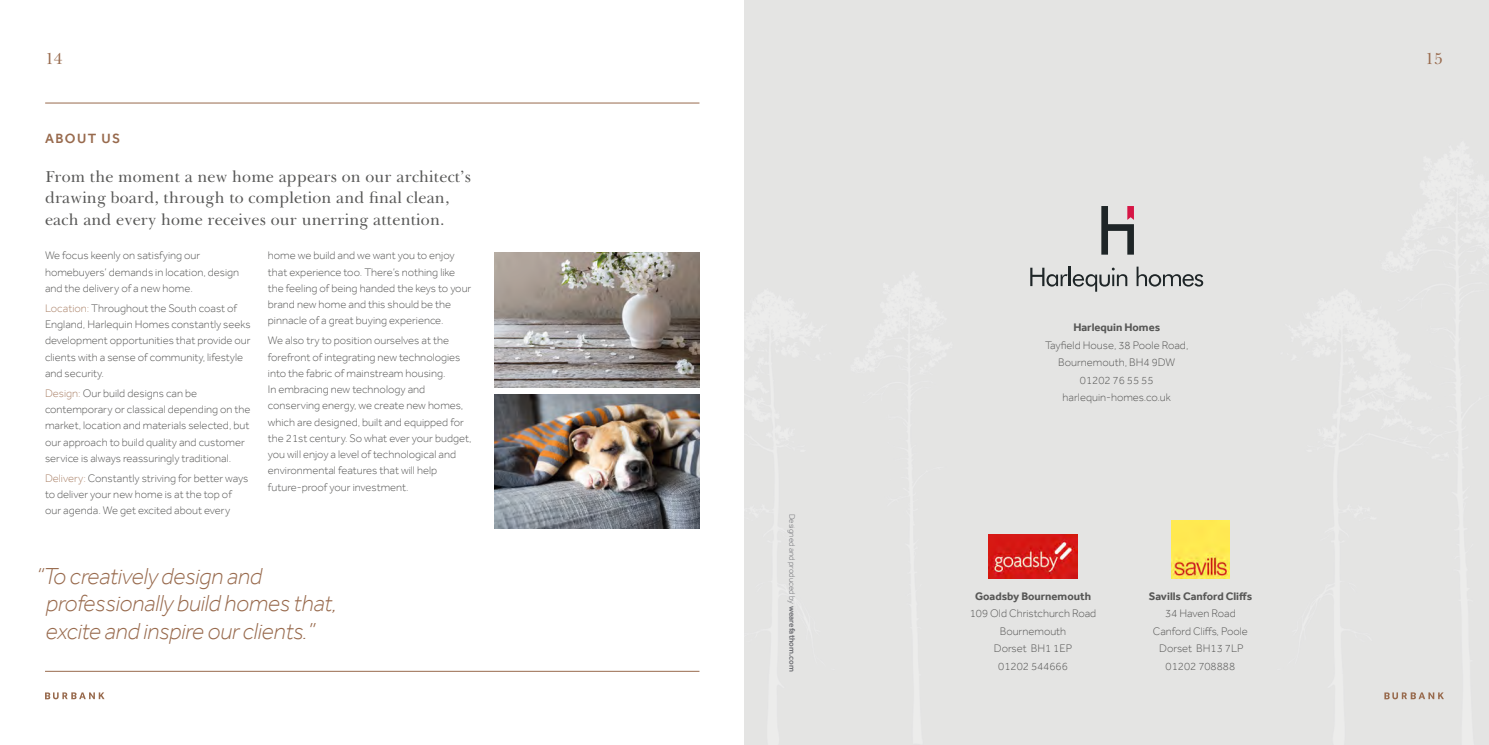
<style>
.page{position:relative;width:1489px;height:745px;background:#fff}
.page>*{position:absolute;margin:0;border:0;box-sizing:border-box;transform-origin:0 0}
.t1{font:italic 300 23.75px/27.5px "Effra";letter-spacing:-.01em;color:#986a4d}
.t2{font:16.25px/21.2px "Baskerville BT";letter-spacing:.01em;color:#575756}
.t3{font:16.25px "Baskerville BT";color:#986a4d}
.t4{font:500 13.75px "Effra";letter-spacing:.1em;color:#986a4d}
.t5{font:300 11.25px/16.2px "Effra";color:#575756}
.t6{font:700 11.25px "Effra";color:#575756}
.t7{font:300 8.12px "Effra";color:#696a6f}
.s1{color:#ab836a}
.s2{font-weight:500}
</style>
<div class="page">
<div style="left:744px;top:0;width:744px;height:744px;background:#e4e4e3"></div>
<img style="left:494px;top:394px;width:205px;height:134px">
<img style="left:494px;top:252px;width:205px;height:135px">
<hr style="left:1068px;top:266px;width:2px;height:20px;background:#1e2527">
<svg style="left:1030px;top:267px;width:97px;height:24px;background:#b5b7b7"></svg>
<svg style="left:1136px;top:266px;width:67px;height:20px"></svg>
<svg style="left:1101px;top:206px;width:32px;height:48px;background:#938d8f"></svg>
<svg style="left:1384px;top:692px;width:59px;height:7px"></svg>
<hr style="left:45px;top:103px;width:654px;height:1px;background:#986a4d">
<img style="left:988px;top:534px;width:89px;height:43px">
<img style="left:1171px;top:520px;width:58px;height:57px">
<hr style="left:45px;top:670px;width:654px;height:1px;background:#986a4d">
<svg style="left:45px;top:692px;width:60px;height:7px"></svg>
<h2 class="t3" style="left:45px;top:48px;width:19px">14</h2>
<p class="t4" style="left:45px;top:130px;width:77px">ABOUT US</p>
<h2 class="t2" style="left:45px;top:166px;width:427px">From the moment a new home appears on our architect’s drawing board, through to completion and final clean, each and every home receives our unerring attention.</h2>
<p class="t5" style="left:45px;top:247px;width:196px">We focus keenly on satisfying our homebuyers’ demands in location, design and the delivery of a new home.</p>
<p class="t5" style="left:45px;top:299px;width:207px"><span class="s1">Location:</span> Throughout the South coast of England, Harlequin Homes constantly seeks development opportunities that provide our clients with a sense of community, lifestyle and security.</p>
<p class="t5" style="left:45px;top:384px;width:207px"><span class="s1">Design:</span> Our build designs can be contemporary or classical depending on the market, location and materials selected, but our approach to build quality and customer service is always reassuringly traditional.</p>
<p class="t5" style="left:45px;top:469px;width:205px"><span class="s1">Delivery:</span> Constantly striving for better ways to deliver your new home is at the top of our agenda. We get excited about every</p>
<p class="t5" style="left:268px;top:247px;width:205px">home we build and we want you to enjoy that experience too. There’s nothing like the feeling of being handed the keys to your brand new home and this should be the pinnacle of a great buying experience.</p>
<p class="t5" style="left:268px;top:332px;width:205px">We also try to position ourselves at the forefront of integrating new technologies into the fabric of mainstream housing.<br>In embracing new technology and conserving energy, we create new homes, which are designed, built and equipped for the 21st century. So what ever your budget, you will enjoy a level of technological and environmental features that will help future-proof your investment.</p>
<h1 class="t1" style="left:45px;top:561px;width:293px;text-indent:-9px">“To creatively design and professionally build homes that, excite and inspire our clients.”</h1>
<p class="t7" style="left:797px;top:513px;width:159px;rotate:90deg">Designed and produced by <span class="s2">wearefathom.com</span></p>
<p class="t6" style="left:1073px;top:320px;width:88px">Harlequin Homes</p>
<p class="t5" style="left:1044px;top:335px;width:145px;line-height:17.5px;text-align:center">Tayfield House, 38 Poole Road,<br>Bournemouth, BH4 9DW<br>01202 76 55 55 harlequin-homes.co.uk</p>
<p class="t6" style="left:974px;top:589px;width:118px">Goadsby Bournemouth</p>
<p class="t5" style="left:969px;top:604px;width:128px;line-height:17.5px;text-align:center">109 Old Christchurch Road<br>Bournemouth<br>Dorset BH1 1EP<br>01202 544666</p>
<p class="t6" style="left:1148px;top:589px;width:105px">Savills Canford Cliffs</p>
<p class="t5" style="left:1152px;top:604px;width:97px;line-height:17.5px;text-align:center">34 Haven Road<br>Canford Cliffs, Poole<br>Dorset BH13 7LP<br>01202 708888</p>
<h2 class="t3" style="left:1424px;top:48px;width:19px">15</h2>
</div>
